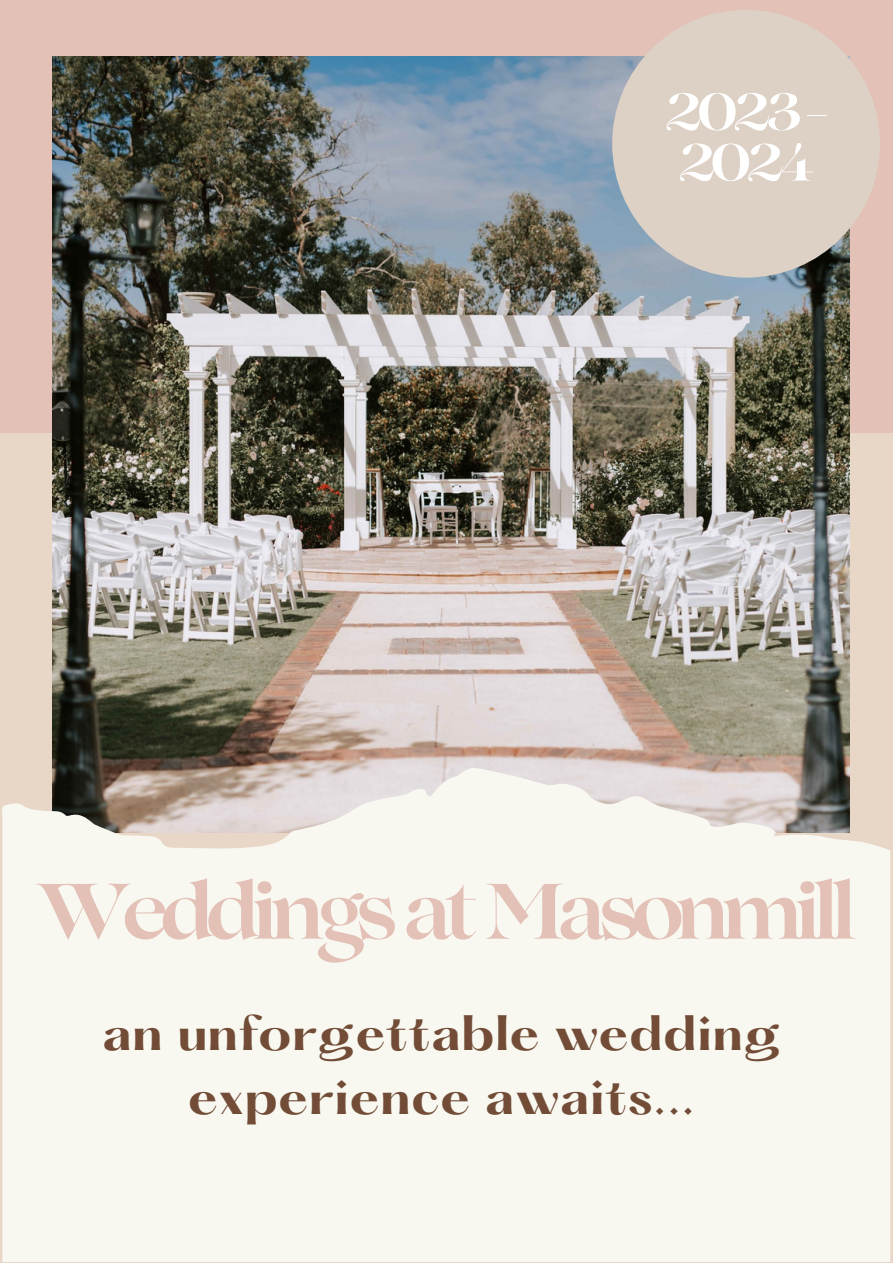
<style>
.page{position:relative;width:893px;height:1264px;background:#fff}
.page>*{position:absolute;margin:0;border:0;box-sizing:border-box;transform-origin:0 0}
.t1{font:700 78px "Lovelace";letter-spacing:-.1em;color:#e3c1b7}
.t2{font:700 51.9px/50.6px "Lovelace";letter-spacing:-.085em;color:#fff}
.t3{font:700 43.5px/64.1px "Hatton";letter-spacing:.02em;color:#724c36;text-align:center}
</style>
<div class="page">
<div style="left:0;top:0;width:892px;height:1262px;background:#e8d6c6"></div>
<div style="left:0;top:0;width:892px;height:433px;background:#e3c1b7"></div>
<img style="left:52px;top:56px;width:797px;height:711px">
<div style="left:612px;top:10px;width:267px;height:267px;background:#ddd1c5;border-radius:50%"></div>
<svg style="left:2px;top:767px;width:888px;height:494px;background:#f2f1ea"></svg>
<p class="t2" style="left:664px;top:92px;width:165px">2023 -<br>2024</p>
<p class="t1" style="left:36px;top:882px;width:822px">Weddings at Masonmill</p>
<p class="t3" style="left:102px;top:1005px;width:680px">an unforgettable wedding experience awaits...</p>
</div>
